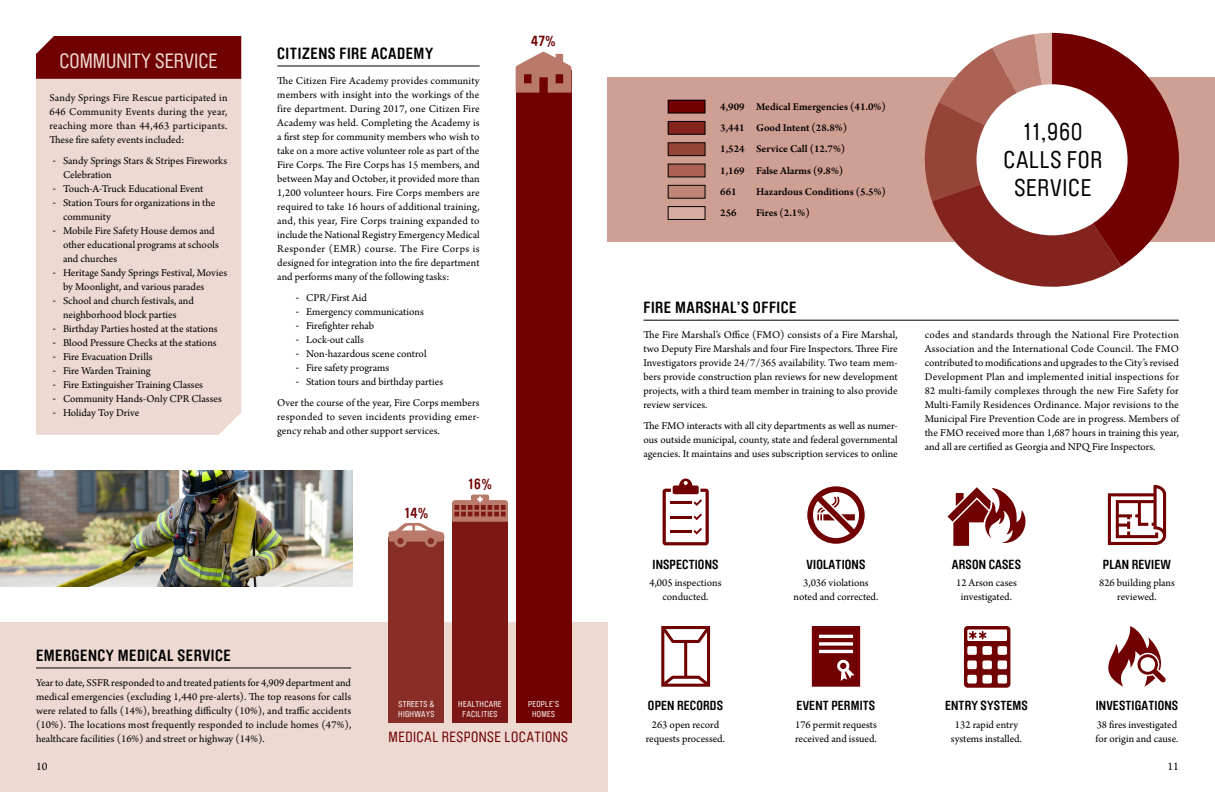
<style>
.page{position:relative;width:1215px;height:792px;background:#fff}
.page>*{position:absolute;margin:0;border:0;box-sizing:border-box;transform-origin:0 0}
.t1{font:23.8px/28px "Brauer Neue";letter-spacing:.03em;color:#000;text-align:center}
.t2{font:20.4px "Brauer Neue";color:#edd9d2}
.t3{font:700 16px "Brauer Neue";letter-spacing:.03em;color:#000}
.t4{font:14.6px "Brauer Neue";letter-spacing:.03em;color:#700001}
.t5{font:700 14.5px "Brauer Neue";color:#700001}
.t6{font:700 13px "Brauer Neue";letter-spacing:.01em;color:#000}
.t7{font:12px "Arno Pro";color:#000}
.t8{font:11px/14px "Arno Pro";color:#000}
.t9{font:600 11px/21.2px "Arno Pro";color:#000}
.t10{font:11px/14px "Arno Pro";letter-spacing:.02em;color:#000}
.t11{font:8.5px/10.1px "Brauer Neue";letter-spacing:.03em;color:#fff;text-align:center}
.s1{font-size:13.8px}
</style>
<div class="page">
<img style="left:0;top:471px;width:353px;height:116px">
<hr style="left:277px;top:65px;width:203px;height:1px;background:#000">
<hr style="left:644px;top:320px;width:535px;height:1px;background:#000">
<svg style="left:663px;top:479px;width:46px;height:66px"></svg>
<svg style="left:807px;top:486px;width:58px;height:58px"></svg>
<svg style="left:1108px;top:485px;width:58px;height:60px"></svg>
<svg style="left:812px;top:626px;width:48px;height:61px;background:#882c2d"></svg>
<svg style="left:661px;top:626px;width:49px;height:61px"></svg>
<svg style="left:1108px;top:626px;width:58px;height:61px"></svg>
<svg style="left:964px;top:626px;width:46px;height:62px"></svg>
<svg style="left:948px;top:487px;width:78px;height:59px"></svg>
<div style="left:0;top:623px;width:608px;height:169px;background:#edd9d2"></div>
<div style="left:608px;top:77px;width:607px;height:165px;background:#d09f93"></div>
<div style="left:668px;top:100px;width:37px;height:13px;background:#700001"></div>
<div style="left:668px;top:100px;width:38px;height:14px;border:1px solid #000"></div>
<div style="left:668px;top:185px;width:37px;height:13px;background:#c18578"></div>
<div style="left:668px;top:185px;width:38px;height:14px;border:1px solid #000"></div>
<div style="left:668px;top:121px;width:37px;height:13px;background:#83231e"></div>
<div style="left:668px;top:121px;width:38px;height:14px;border:1px solid #000"></div>
<div style="left:668px;top:207px;width:37px;height:12px;background:#d7ada1"></div>
<div style="left:668px;top:206px;width:38px;height:14px;border:1px solid #000"></div>
<div style="left:668px;top:143px;width:37px;height:13px;background:#964338"></div>
<div style="left:668px;top:142px;width:38px;height:14px;border:1px solid #000"></div>
<div style="left:668px;top:164px;width:37px;height:13px;background:#ab6255"></div>
<hr style="left:36px;top:667px;width:315px;height:1px;background:#000">
<div style="left:516px;top:70px;width:56px;height:653px;background:#700001"></div>
<div style="left:452px;top:504px;width:56px;height:219px;background:#7d1715"></div>
<div style="left:389px;top:537px;width:55px;height:186px;background:#892e27"></div>
<svg style="left:516px;top:52px;width:56px;height:41px"></svg>
<svg style="left:389px;top:523px;width:56px;height:24px"></svg>
<svg style="left:452px;top:495px;width:56px;height:27px"></svg>
<div style="left:36px;top:36px;width:205px;height:43px;background:#700001"></div>
<div style="left:36px;top:79px;width:205px;height:356px;background:#edd9d2"></div>
<svg style="left:924px;top:33px;width:255px;height:254px"></svg>
<div style="left:977px;top:84px;width:151px;height:151px;background:#fff;border-radius:50%"></div>
<h2 class="t2" style="left:59px;top:50px;width:160px">COMMUNITY SERVICE</h2>
<p class="t8" style="left:50px;top:91px;width:180px;text-align:justify">Sandy Springs Fire Rescue participated in 646 Community Events during the year, reaching more than 44,463 participants.<br>These fire safety events included:</p>
<p class="t8" style="left:63px;top:154px;width:166px;text-indent:-10px"><span class="s1">-</span> Sandy Springs Stars &amp; Stripes Fireworks<br>Celebration</p>
<p class="t8" style="left:53px;top:182px;width:152px"><span class="s1">-</span> Touch-A-Truck Educational Event</p>
<p class="t8" style="left:63px;top:196px;width:154px;text-indent:-10px"><span class="s1">-</span> Station Tours for organizations in the community</p>
<p class="t8" style="left:63px;top:224px;width:157px;text-indent:-10px"><span class="s1">-</span> Mobile Fire Safety House demos and other educational programs at schools and churches</p>
<p class="t8" style="left:63px;top:266px;width:166px;text-indent:-10px"><span class="s1">-</span> Heritage Sandy Springs Festival, Movies by Moonlight, and various parades</p>
<p class="t8" style="left:63px;top:294px;width:132px;text-indent:-10px"><span class="s1">-</span> School and church festivals, and neighborhood block parties</p>
<p class="t8" style="left:53px;top:322px;width:166px"><span class="s1">-</span> Birthday Parties hosted at the stations</p>
<p class="t8" style="left:53px;top:336px;width:165px"><span class="s1">-</span> Blood Pressure Checks at the stations</p>
<p class="t8" style="left:53px;top:350px;width:101px"><span class="s1">-</span> Fire Evacuation Drills</p>
<p class="t8" style="left:53px;top:364px;width:99px"><span class="s1">-</span> Fire Warden Training</p>
<p class="t8" style="left:53px;top:378px;width:152px"><span class="s1">-</span> Fire Extinguisher Training Classes</p>
<p class="t8" style="left:53px;top:392px;width:170px"><span class="s1">-</span> Community Hands-Only CPR Classes</p>
<p class="t8" style="left:53px;top:406px;width:88px"><span class="s1">-</span> Holiday Toy Drive</p>
<h3 class="t3" style="left:277px;top:44px;width:157px">CITIZENS FIRE ACADEMY</h3>
<p class="t8" style="left:277px;top:74px;width:204px;text-align:justify">The Citizen Fire Academy provides community members with insight into the workings of the fire department. During 2017, one Citizen Fire Academy was held. Completing the Academy is a first step for community members who wish to take on a more active volunteer role as part of the Fire Corps. The Fire Corps has 15 members, and between May and October, it provided more than 1,200 volunteer hours. Fire Corps members are required to take 16 hours of additional training, and, this year, Fire Corps training expanded to include the National Registry Emergency Medical Responder (EMR) course. The Fire Corps is designed for integration into the fire department and performs many of the following tasks:</p>
<p class="t8" style="left:296px;top:291px;width:72px"><span class="s1">-</span> CPR/First Aid</p>
<p class="t8" style="left:296px;top:305px;width:129px"><span class="s1">-</span> Emergency communications</p>
<p class="t8" style="left:296px;top:319px;width:80px"><span class="s1">-</span> Firefighter rehab</p>
<p class="t8" style="left:296px;top:333px;width:70px"><span class="s1">-</span> Lock-out calls</p>
<p class="t8" style="left:296px;top:347px;width:132px"><span class="s1">-</span> Non-hazardous scene control</p>
<p class="t8" style="left:296px;top:361px;width:95px"><span class="s1">-</span> Fire safety programs</p>
<p class="t8" style="left:277px;top:371px;width:204px;line-height:21.2px;text-indent:19px"><span class="s1">-</span> Station tours and birthday parties<br>Over the course of the year, Fire Corps members</p>
<p class="t10" style="left:277px;top:410px;width:204px">responded to seven incidents providing emer&shy;gency rehab and other support services.</p>
<h3 class="t5" style="left:404px;top:504px;width:26px">14%</h3>
<h3 class="t5" style="left:468px;top:476px;width:25px">16%</h3>
<h3 class="t5" style="left:531px;top:33px;width:26px">47%</h3>
<h3 class="t3" style="left:36px;top:646px;width:196px">EMERGENCY MEDICAL SERVICE</h3>
<p class="t8" style="left:36px;top:676px;width:317px;text-align:justify">Year to date, SSFR responded to and treated patients for 4,909 department and medical emergencies (excluding 1,440 pre-alerts). The top reasons for calls were related to falls (14%), breathing difficulty (10%), and traffic accidents (10%). The locations most frequently responded to include homes (47%), healthcare facilities (16%) and street or highway (14%).</p>
<p class="t11" style="left:398px;top:699px;width:38px;text-align:left">STREETS &amp;<br>HIGHWAYS</p>
<p class="t11" style="left:528px;top:699px;width:32px">PEOPLE’S<br>HOMES</p>
<p class="t11" style="left:458px;top:699px;width:45px">HEALTHCARE<br>FACILITIES</p>
<h3 class="t4" style="left:389px;top:728px;width:181px">MEDICAL RESPONSE LOCATIONS</h3>
<p class="t9" style="left:720px;top:97px;width:167px">4,909 Medical Emergencies (41.0%)<br>3,441 Good Intent (28.8%)<br>1,524 Service Call (12.7%)<br>1,169 False Alarms (9.8%)<br>661</p>
<p class="t9" style="left:756px;top:181px;width:131px">Hazardous Conditions (5.5%)</p>
<p class="t9" style="left:720px;top:203px;width:18px">256</p>
<p class="t9" style="left:756px;top:203px;width:55px">Fires (2.1%)</p>
<h1 class="t1" style="left:1004px;top:118px;width:100px">11,960<br>CALLS FOR<br>SERVICE</h1>
<h3 class="t3" style="left:644px;top:299px;width:155px">FIRE MARSHAL’S OFFICE</h3>
<p class="t8" style="left:644px;top:328px;width:256px;text-align:justify">The Fire Marshal’s Office (FMO) consists of a Fire Marshal, two Deputy Fire Marshals and four Fire Inspectors. Three Fire Investigators provide 24/7/365 availability. Two team mem&shy;bers provide construction plan reviews for new development projects, with a third team member in training to also provide review services.</p>
<p class="t8" style="left:644px;top:419px;width:256px;text-align:justify">The FMO interacts with all city departments as well as numer&shy;ous outside municipal, county, state and federal governmental agencies. It maintains and uses subscription services to online</p>
<p class="t8" style="left:925px;top:328px;width:256px;text-align:justify">codes and standards through the National Fire Protection Association and the International Code Council. The FMO contributed to modifications and upgrades to the City’s revised Development Plan and implemented initial inspections for 82 multi-family complexes through the new Fire Safety for Multi-Family Residences Ordinance. Major revisions to the Municipal Fire Prevention Code are in progress. Members of the FMO received more than 1,687 hours in training this year, and all are certified as Georgia and NPQ Fire Inspectors.</p>
<p class="t6" style="left:653px;top:557px;width:67px">INSPECTIONS</p>
<p class="t8" style="left:649px;top:577px;width:74px;text-align:center">4,005 inspections conducted.</p>
<p class="t6" style="left:648px;top:698px;width:77px">OPEN RECORDS</p>
<p class="t8" style="left:646px;top:718px;width:81px;text-align:center">263 open record requests processed.</p>
<p class="t6" style="left:807px;top:557px;width:60px">VIOLATIONS</p>
<p class="t8" style="left:794px;top:577px;width:86px;text-align:center">3,036 violations noted and corrected.</p>
<p class="t6" style="left:797px;top:698px;width:80px">EVENT PERMITS</p>
<p class="t8" style="left:795px;top:718px;width:83px">176 permit requests received and issued.</p>
<p class="t6" style="left:952px;top:557px;width:71px">ARSON CASES</p>
<p class="t8" style="left:956px;top:577px;width:62px;text-align:center">12 Arson cases investigated.</p>
<p class="t6" style="left:945px;top:698px;width:84px">ENTRY SYSTEMS</p>
<p class="t8" style="left:951px;top:718px;width:73px;text-align:center">132 rapid entry systems installed.</p>
<p class="t6" style="left:1103px;top:557px;width:70px">PLAN REVIEW</p>
<p class="t8" style="left:1099px;top:577px;width:77px;text-align:center">826 building plans reviewed.</p>
<p class="t6" style="left:1096px;top:698px;width:84px">INVESTIGATIONS</p>
<p class="t8" style="left:1096px;top:718px;width:84px">38 fires investigated for origin and cause.</p>
<p class="t7" style="left:36px;top:760px;width:13px">10</p>
<p class="t7" style="left:1168px;top:760px;width:13px">11</p>
</div>
